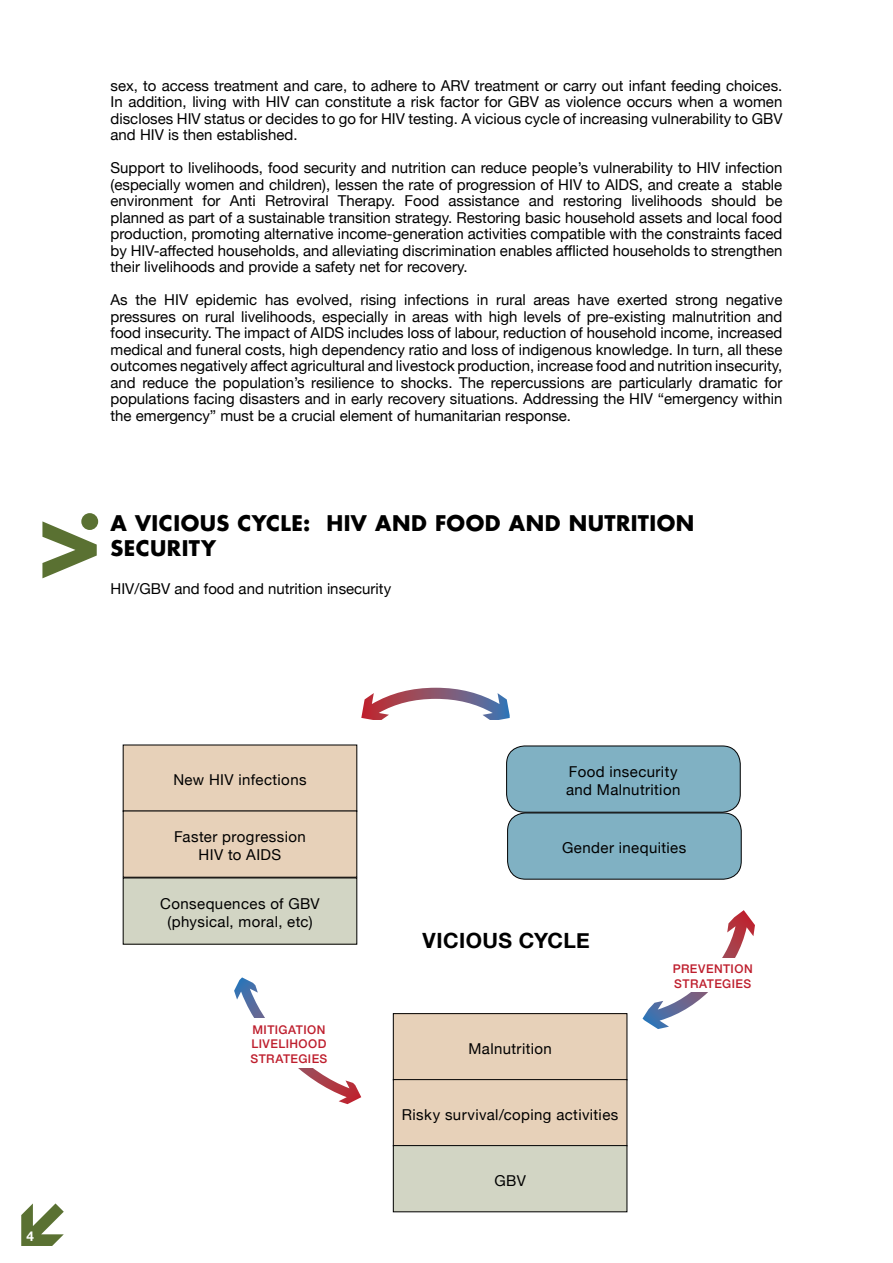
<style>
.page{position:relative;width:893px;height:1263px;background:#fff}
.page>*{position:absolute;margin:0;border:0;box-sizing:border-box;transform-origin:0 0}
.t1{font:700 72px "Futura Std";color:#5a7132}
.t2{font:700 21px/25.5px "Futura Std";letter-spacing:.025em;color:#000}
.t3{font:700 21px "Helvetica Neue";letter-spacing:.02em;color:#000}
.t4{font:15px/16.5px "Helvetica Neue";color:#000;text-align:justify}
.t5{font:15px/18px "Helvetica Neue";letter-spacing:.025em;color:#000}
.t6{font:15px/18px "Helvetica Neue";letter-spacing:.03em;color:#000;text-align:center}
.t7{font:700 13.5px "Helvetica Neue";color:#fff}
.t8{font:500 12px/14.4px "Helvetica Neue";letter-spacing:.035em;color:#be1e2d}
</style>
<div class="page">
<svg style="left:21px;top:1203px;width:43px;height:43px"></svg>
<svg style="left:234px;top:977px;width:127px;height:127px"></svg>
<div style="left:123px;top:745px;width:234px;height:66px;background:#e7d1b9"></div>
<div style="left:393px;top:1013px;width:234px;height:67px;background:#e7d1b9"></div>
<div style="left:393px;top:1013px;width:234px;height:67px;border:1px solid #000"></div>
<div style="left:507px;top:746px;width:233px;height:66px;background:#80b1c3;border-radius:18px"></div>
<div style="left:506px;top:746px;width:235px;height:66px;border:1px solid #000;border-radius:18px"></div>
<div style="left:508px;top:813px;width:233px;height:66px;background:#80b1c3;border-radius:18px"></div>
<div style="left:507px;top:812px;width:235px;height:67px;border:1px solid #000;border-radius:18px"></div>
<div style="left:123px;top:811px;width:234px;height:66px;background:#e7d1b9"></div>
<div style="left:393px;top:1079px;width:234px;height:67px;background:#e7d1b9"></div>
<div style="left:393px;top:1079px;width:234px;height:67px;border:1px solid #000"></div>
<div style="left:123px;top:878px;width:234px;height:66px;background:#d2d5c4"></div>
<div style="left:123px;top:877px;width:234px;height:67px;border:1px solid #000"></div>
<div style="left:393px;top:1145px;width:234px;height:67px;background:#d2d5c4"></div>
<div style="left:393px;top:1145px;width:234px;height:67px;border:1px solid #000"></div>
<div style="left:231px;top:1018px;width:115px;height:49px;background:#fff"></div>
<svg style="left:361px;top:688px;width:149px;height:32px"></svg>
<svg style="left:642px;top:910px;width:113px;height:119px"></svg>
<div style="left:655px;top:958px;width:115px;height:33px;background:#fff"></div>
<p class="t4" style="left:111px;top:78px;width:673px">sex, to access treatment and care, to adhere to ARV treatment or carry out infant feeding choices.<br>In addition, living with HIV can constitute a risk factor for GBV as violence occurs when a women discloses HIV status or decides to go for HIV testing. A vicious cycle of increasing vulnerability to GBV and HIV is then established.</p>
<p class="t4" style="left:111px;top:161px;width:673px">Support to livelihoods, food security and nutrition can reduce people’s vulnerability to HIV infection (especially women and children), lessen the rate of progression of HIV to AIDS, and create a stable environment for Anti Retroviral Therapy. Food assistance and restoring livelihoods should be planned as part of a sustainable transition strategy. Restoring basic household assets and local food production, promoting alternative income-generation activities compatible with the constraints faced by HIV-affected households, and alleviating discrimination enables afflicted households to strengthen their livelihoods and provide a safety net for recovery.</p>
<p class="t4" style="left:111px;top:293px;width:673px">As the HIV epidemic has evolved, rising infections in rural areas have exerted strong negative pressures on rural livelihoods, especially in areas with high levels of pre-existing malnutrition and food insecurity. The impact of AIDS includes loss of labour, reduction of household income, increased medical and funeral costs, high dependency ratio and loss of indigenous knowledge. In turn, all these outcomes negatively affect agricultural and livestock production, increase food and nutrition insecurity, and reduce the population’s resilience to shocks. The repercussions are particularly dramatic for populations facing disasters and in early recovery situations. Addressing the HIV “emergency within the emergency” must be a crucial element of humanitarian response.</p>
<h1 class="t1" style="left:22px;top:577px;width:70px;rotate:-90deg">V.</h1>
<h2 class="t2" style="left:111px;top:510px;width:585px">A VICIOUS CYCLE: HIV AND FOOD AND NUTRITION<br>SECURITY</h2>
<p class="t4" style="left:111px;top:581px;width:282px">HIV/GBV and food and nutrition insecurity</p>
<p class="t7" style="left:26px;top:1225px;width:9px">4</p>
<p class="t5" style="left:173px;top:772px;width:135px">New HIV infections</p>
<p class="t5" style="left:174px;top:829px;width:133px;text-align:center">Faster progression<br>HIV to AIDS</p>
<p class="t6" style="left:160px;top:896px;width:161px">Consequences of GBV (physical, moral, etc)</p>
<p class="t8" style="left:250px;top:1022px;width:78px">MITIGATION<br>LIVELIHOOD<br>STRATEGIES</p>
<p class="t5" style="left:566px;top:764px;width:116px">Food insecurity and Malnutrition</p>
<p class="t5" style="left:562px;top:840px;width:126px">Gender inequities</p>
<h2 class="t3" style="left:423px;top:924px;width:169px">VICIOUS CYCLE</h2>
<p class="t5" style="left:468px;top:1040px;width:85px">Malnutrition</p>
<p class="t5" style="left:402px;top:1106px;width:218px">Risky survival/coping activities</p>
<p class="t4" style="left:494px;top:1173px;width:33px">GBV</p>
<p class="t8" style="left:673px;top:961px;width:81px">PREVENTION<br>STRATEGIES</p>
</div>
